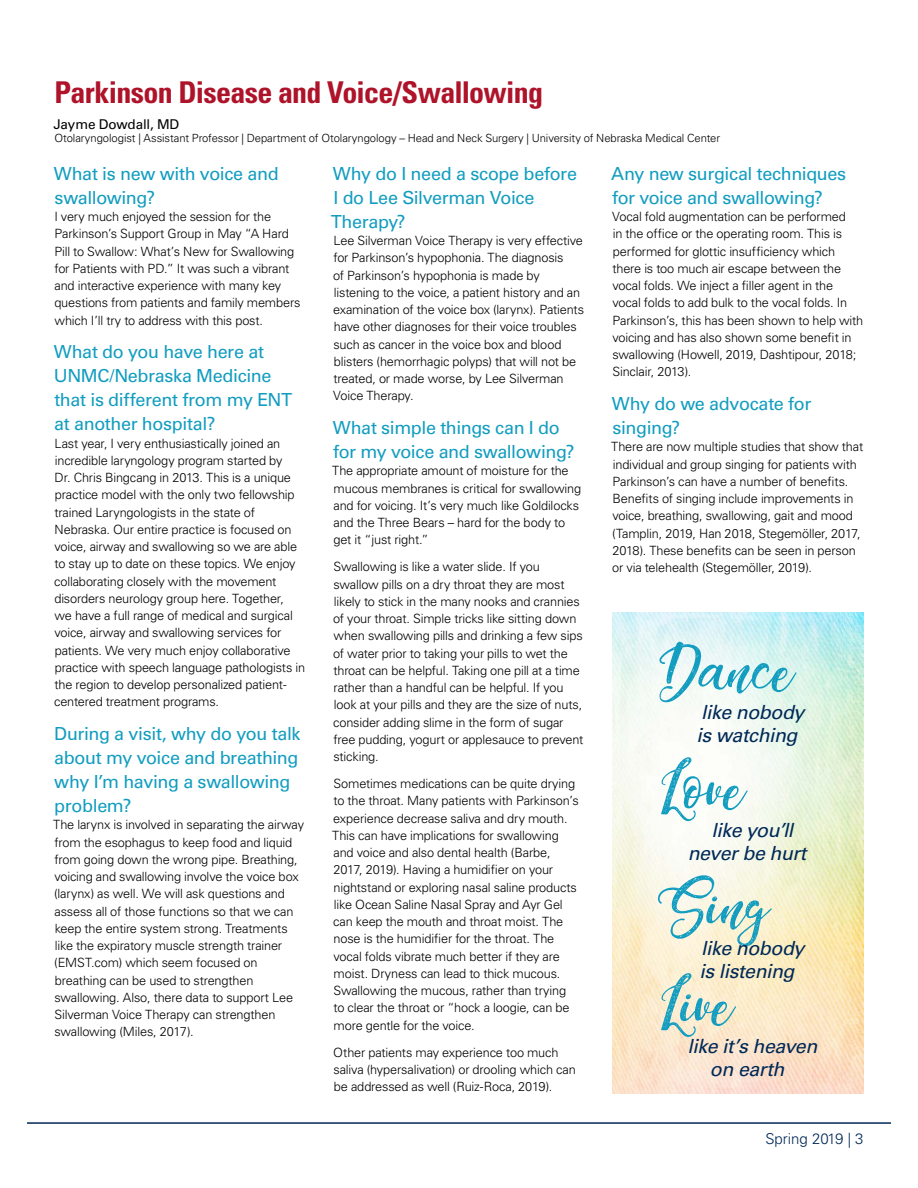
<style>
.page{position:relative;width:918px;height:1188px;background:#fff}
.page>*{position:absolute;margin:0;border:0;box-sizing:border-box;transform-origin:0 0}
.t1{font:67.5px "Dandeleon Vintage Demo";color:#129dc0}
.t2{font:700 condensed 30px "Univers LT Std";letter-spacing:-.025em;color:#ae132a}
.t3{font:italic 19.5px/23.4px "Univers LT Std";letter-spacing:-.025em;color:#002957}
.t4{font:18px/24px "Univers LT Std";letter-spacing:-.025em;color:#129dc0}
.t5{font:300 15px "Univers LT Std";color:#002957}
.t6{font:13.5px "Univers LT Std";letter-spacing:-.01em;color:#000}
.t7{font:300 12.75px/17.2px "Univers LT Std";letter-spacing:-.015em;color:#000}
.t8{font:300 11.25px "Univers LT Std";letter-spacing:-.005em;color:#000}
</style>
<div class="page">
<img style="left:612px;top:612px;width:252px;height:482px">
<hr style="left:27px;top:1122px;width:864px;height:2px;background:#002957">
<h2 class="t2" style="left:55px;top:74px;width:490px">Parkinson Disease and Voice/Swallowing</h2>
<p class="t6" style="left:53px;top:116px;width:127px">Jayme Dowdall, MD</p>
<p class="t8" style="left:54px;top:132px;width:667px">Otolaryngologist | Assistant Professor | Department of Otolaryngology – Head and Neck Surgery | University of Nebraska Medical Center</p>
<h3 class="t4" style="left:54px;top:162px;width:226px">What is new with voice and swallowing?</h3>
<p class="t7" style="left:54px;top:208px;width:248px">I very much enjoyed the session for the Parkinson’s Support Group in May “A Hard Pill to Swallow: What’s New for Swallowing for Patients with PD.” It was such a vibrant and interactive experience with many key questions from patients and family members which I’ll try to address with this post.</p>
<h3 class="t4" style="left:54px;top:340px;width:240px">What do you have here at<br>UNMC/Nebraska Medicine that is different from my ENT at another hospital?</h3>
<p class="t7" style="left:54px;top:435px;width:252px">Last year, I very enthusiastically joined an incredible laryngology program started by<br>Dr. Chris Bingcang in 2013. This is a unique practice model with the only two fellowship trained Laryngologists in the state of Nebraska. Our entire practice is focused on voice, airway and swallowing so we are able to stay up to date on these topics. We enjoy collaborating closely with the movement disorders neurology group here. Together,<br>we have a full range of medical and surgical voice, airway and swallowing services for patients. We very much enjoy collaborative practice with speech language pathologists in the region to develop personalized patient&shy;centered treatment programs.</p>
<h3 class="t4" style="left:54px;top:722px;width:248px">During a visit, why do you talk about my voice and breathing why I’m having a swallowing problem?</h3>
<p class="t7" style="left:53px;top:816px;width:252px">The larynx is involved in separating the airway from the esophagus to keep food and liquid from going down the wrong pipe. Breathing, voicing and swallowing involve the voice box (larynx) as well. We will ask questions and assess all of those functions so that we can keep the entire system strong. Treatments like the expiratory muscle strength trainer (EMST.com) which seem focused on breathing can be used to strengthen swallowing. Also, there data to support Lee Silverman Voice Therapy can strengthen swallowing (Miles, 2017).</p>
<h3 class="t4" style="left:331px;top:162px;width:248px">Why do I need a scope before<br>I do Lee Silverman Voice<br>Therapy?</h3>
<p class="t7" style="left:333px;top:232px;width:252px">Lee Silverman Voice Therapy is very effective for Parkinson’s hypophonia. The diagnosis<br>of Parkinson’s hypophonia is made by listening to the voice, a patient history and an examination of the voice box (larynx). Patients have other diagnoses for their voice troubles such as cancer in the voice box and blood blisters (hemorrhagic polyps) that will not be treated, or made worse, by Lee Silverman Voice Therapy.</p>
<h3 class="t4" style="left:333px;top:416px;width:243px">What simple things can I do for my voice and swallowing?</h3>
<p class="t7" style="left:332px;top:462px;width:251px">The appropriate amount of moisture for the mucous membranes is critical for swallowing and for voicing. It’s very much like Goldilocks and the Three Bears – hard for the body to get it “just right.”</p>
<p class="t7" style="left:333px;top:558px;width:252px">Swallowing is like a water slide. If you swallow pills on a dry throat they are most likely to stick in the many nooks and crannies of your throat. Simple tricks like sitting down when swallowing pills and drinking a few sips of water prior to taking your pills to wet the throat can be helpful. Taking one pill at a time rather than a handful can be helpful. If you look at your pills and they are the size of nuts, consider adding slime in the form of sugar free pudding, yogurt or applesauce to prevent sticking.</p>
<p class="t7" style="left:332px;top:775px;width:248px">Sometimes medications can be quite drying to the throat. Many patients with Parkinson’s experience decrease saliva and dry mouth.<br>This can have implications for swallowing and voice and also dental health (Barbe, 2017, 2019). Having a humidifier on your nightstand or exploring nasal saline products like Ocean Saline Nasal Spray and Ayr Gel can keep the mouth and throat moist. The nose is the humidifier for the throat. The vocal folds vibrate much better if they are moist. Dryness can lead to thick mucous.<br>Swallowing the mucous, rather than trying to clear the throat or “hock a loogie, can be more gentle for the voice.</p>
<p class="t7" style="left:333px;top:1044px;width:244px">Other patients may experience too much saliva (hypersalivation) or drooling which can be addressed as well (Ruiz-Roca, 2019).</p>
<h3 class="t4" style="left:611px;top:162px;width:237px">Any new surgical techniques for voice and swallowing?</h3>
<p class="t7" style="left:612px;top:208px;width:253px">Vocal fold augmentation can be performed<br>in the office or the operating room. This is performed for glottic insufficiency which there is too much air escape between the vocal folds. We inject a filler agent in the vocal folds to add bulk to the vocal folds. In Parkinson’s, this has been shown to help with voicing and has also shown some benefit in swallowing (Howell, 2019, Dashtipour, 2018; Sinclair, 2013).</p>
<h3 class="t4" style="left:612px;top:392px;width:201px">Why do we advocate for singing?</h3>
<p class="t7" style="left:611px;top:438px;width:254px">There are now multiple studies that show that individual and group singing for patients with Parkinson’s can have a number of benefits.<br>Benefits of singing include improvements in voice, breathing, swallowing, gait and mood (Tamplin, 2019, Han 2018, Stegemöller, 2017, 2018). These benefits can be seen in person or via telehealth (Stegemöller, 2019).</p>
<h1 class="t1" style="left:652px;top:630px;width:142px">Dance</h1>
<h3 class="t3" style="left:696px;top:701px;width:109px">like nobody is watching</h3>
<h1 class="t1" style="left:656px;top:748px;width:88px">Love</h1>
<h3 class="t3" style="left:688px;top:819px;width:120px;text-align:center">like you’ll never be hurt</h3>
<h1 class="t1" style="left:658px;top:866px;width:110px">Sing</h1>
<h3 class="t3" style="left:699px;top:937px;width:107px">like nobody is listening</h3>
<h1 class="t1" style="left:656px;top:964px;width:77px">Live</h1>
<h3 class="t3" style="left:688px;top:1034px;width:131px;text-align:center">like it’s heaven on earth</h3>
<p class="t5" style="left:765px;top:1130px;width:100px">Spring 2019 | 3</p>
</div>
